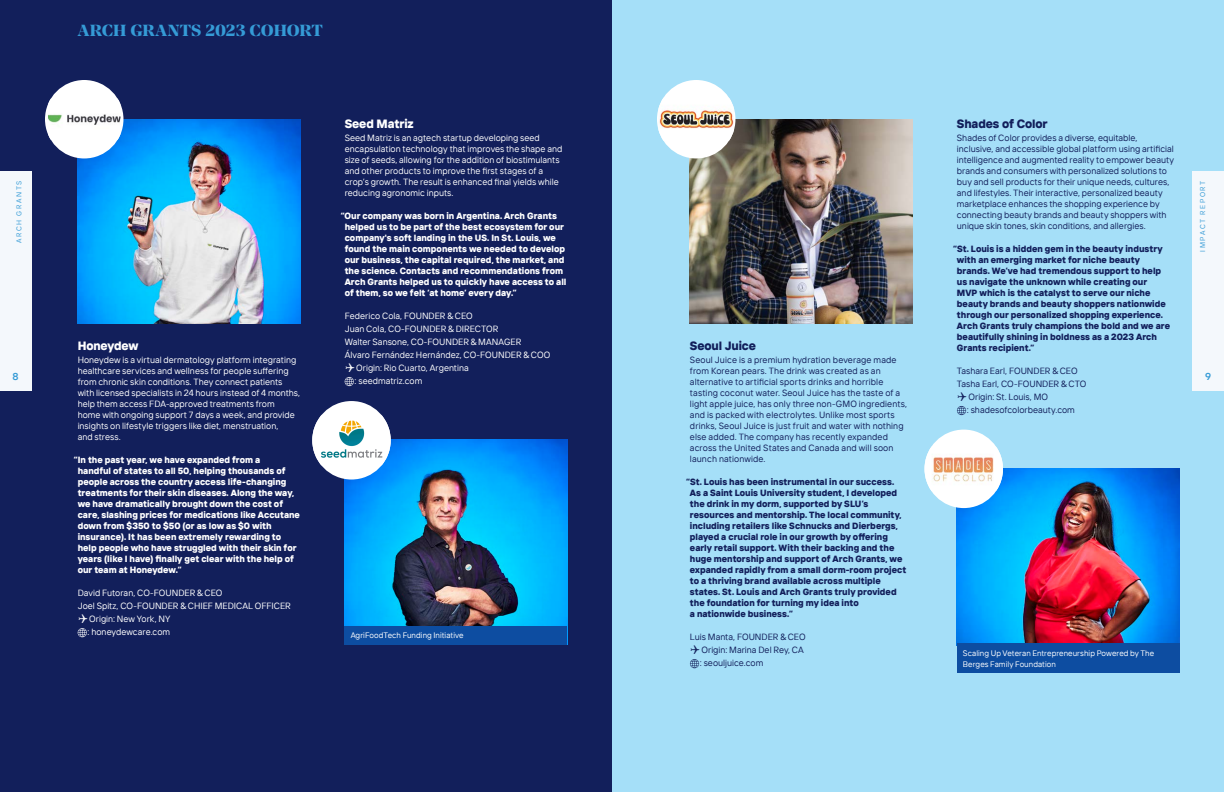
<style>
.page{position:relative;width:1224px;height:792px;background:#fff}
.page>*{position:absolute;margin:0;border:0;box-sizing:border-box;transform-origin:0 0}
.t1{font:800 16.1px "Manier";letter-spacing:-.005em;color:#359bd6}
.t2{font:800 12px "TT Interphases";letter-spacing:-.01em;color:#121f5b}
.t3{font:800 12px "TT Interphases";letter-spacing:-.01em;color:#fff}
.t4{font:600 10px "TT Interphases";color:#359bd6}
.t5{font:9px/11px "TT Interphases";letter-spacing:.005em;color:#121f5b}
.t6{font:800 9px/11px "TT Interphases";color:#121f5b}
.t7{font:9px/11px "TT Interphases";color:#fff}
.t8{font:800 9px/11px "TT Interphases";color:#fff}
.t9{font:8px/11px "TT Interphases";letter-spacing:.005em;color:#fff}
.t10{font:7px "TT Interphases";letter-spacing:.22em;color:#359bd6}
</style>
<div class="page">
<div style="left:612px;top:0;width:612px;height:792px;background:#a5dff8"></div>
<div style="left:0;top:0;width:612px;height:792px;background:#121f5b"></div>
<img style="left:690px;top:119px;width:223px;height:204px">
<img style="left:345px;top:440px;width:222px;height:186px">
<div style="left:312px;top:401px;width:79px;height:79px;background:#fff;border-radius:50%"></div>
<img style="left:312px;top:415px;width:79px;height:50px">
<img style="left:957px;top:468px;width:223px;height:176px">
<div style="left:925px;top:430px;width:78px;height:78px;background:#fff;border-radius:50%"></div>
<img style="left:925px;top:446px;width:78px;height:45px">
<div style="left:657px;top:80px;width:78px;height:78px;background:#fff;border-radius:50%"></div>
<img style="left:658px;top:98px;width:76px;height:43px">
<img style="left:78px;top:119px;width:222px;height:204px">
<div style="left:45px;top:80px;width:78px;height:78px;background:#fff;border-radius:50%"></div>
<img style="left:48px;top:99px;width:72px;height:41px">
<div style="left:345px;top:626px;width:222px;height:18px;background:#0d4da1"></div>
<div style="left:957px;top:644px;width:223px;height:29px;background:#0d4da1"></div>
<div style="left:1192px;top:171px;width:32px;height:220px;background:#f4f8fc"></div>
<div style="left:0;top:171px;width:31px;height:220px;background:#f4f8fc"></div>
<svg style="left:690px;top:659px;width:10px;height:9px"></svg>
<svg style="left:345px;top:377px;width:9px;height:9px"></svg>
<svg style="left:957px;top:406px;width:10px;height:9px"></svg>
<svg style="left:78px;top:628px;width:9px;height:9px"></svg>
<p class="t10" style="left:15px;top:243px;width:64px;rotate:-90deg">ARCH GRANTS</p>
<p class="t4" style="left:13px;top:370px;width:8px">8</p>
<p class="t1" style="left:78px;top:21px;width:247px">ARCH GRANTS 2023 COHORT</p>
<p class="t3" style="left:345px;top:116px;width:71px">Seed Matriz</p>
<p class="t7" style="left:345px;top:132px;width:219px">Seed Matriz is an agtech startup developing seed encapsulation technology that improves the shape and size of seeds, allowing for the addition of biostimulants and other products to improve the first stages of a crop’s growth. The result is enhanced final yields while reducing agronomic inputs.</p>
<p class="t8" style="left:345px;top:210px;width:223px;text-indent:-4px">“Our company was born in Argentina. Arch Grants helped us to be part of the best ecosystem for our company's soft landing in the US. In St. Louis, we found the main components we needed to develop our business, the capital required, the market, and the science. Contacts and recommendations from Arch Grants helped us to quickly have access to all of them, so we felt ‘at home’ every day.”</p>
<p class="t7" style="left:345px;top:310px;width:130px">Federico Cola, FOUNDER &amp; CEO</p>
<p class="t7" style="left:345px;top:323px;width:155px">Juan Cola, CO-FOUNDER &amp; DIRECTOR</p>
<p class="t7" style="left:345px;top:336px;width:178px">Walter Sansone, CO-FOUNDER &amp; MANAGER</p>
<p class="t7" style="left:345px;top:349px;width:207px">Álvaro Fernández Hernández, CO-FOUNDER &amp; COO</p>
<p class="t7" style="left:356px;top:362px;width:114px">Origin: Rio Cuarto, Argentina</p>
<p class="t7" style="left:355px;top:375px;width:69px">: seedmatriz.com</p>
<p class="t3" style="left:78px;top:338px;width:62px">Honeydew</p>
<p class="t7" style="left:78px;top:354px;width:224px">Honeydew is a virtual dermatology platform integrating healthcare services and wellness for people suffering from chronic skin conditions. They connect patients with licensed specialists in 24 hours instead of 4 months, help them access FDA-approved treatments from<br>home with ongoing support 7 days a week, and provide insights on lifestyle triggers like diet, menstruation,<br>and stress.</p>
<p class="t8" style="left:78px;top:454px;width:224px;text-indent:-4px">“In the past year, we have expanded from a<br>handful of states to all 50, helping thousands of people across the country access life-changing treatments for their skin diseases. Along the way, we have dramatically brought down the cost of care, slashing prices for medications like Accutane down from $350 to $50 (or as low as $0 with insurance). It has been extremely rewarding to help people who have struggled with their skin for years (like I have) finally get clear with the help of our team at Honeydew.”</p>
<p class="t7" style="left:78px;top:587px;width:146px">David Futoran, CO-FOUNDER &amp; CEO</p>
<p class="t7" style="left:78px;top:600px;width:215px">Joel Spitz, CO-FOUNDER &amp; CHIEF MEDICAL OFFICER</p>
<p class="t7" style="left:89px;top:613px;width:83px">Origin: New York, NY</p>
<p class="t7" style="left:88px;top:626px;width:84px">: honeydewcare.com</p>
<p class="t9" style="left:351px;top:630px;width:115px">AgriFoodTech Funding Initiative</p>
<p class="t2" style="left:690px;top:338px;width:68px">Seoul Juice</p>
<p class="t5" style="left:690px;top:354px;width:219px">Seoul Juice is a premium hydration beverage made from Korean pears. The drink was created as an alternative to artificial sports drinks and horrible tasting coconut water. Seoul Juice has the taste of a light apple juice, has only three non-GMO ingredients, and is packed with electrolytes. Unlike most sports drinks, Seoul Juice is just fruit and water with nothing else added. The company has recently expanded across the United States and Canada and will soon launch nationwide.</p>
<p class="t6" style="left:690px;top:476px;width:218px;text-indent:-4px">“St. Louis has been instrumental in our success.<br>As a Saint Louis University student, I developed the drink in my dorm, supported by SLU’s resources and mentorship. The local community, including retailers like Schnucks and Dierbergs, played a crucial role in our growth by offering early retail support. With their backing and the huge mentorship and support of Arch Grants, we expanded rapidly from a small dorm-room project to a thriving brand available across multiple states. St. Louis and Arch Grants truly provided the foundation for turning my idea into<br>a nationwide business.”</p>
<p class="t5" style="left:690px;top:631px;width:117px">Luis Manta, FOUNDER &amp; CEO</p>
<p class="t5" style="left:701px;top:644px;width:104px">Origin: Marina Del Rey, CA</p>
<p class="t5" style="left:700px;top:657px;width:65px">: seouljuice.com</p>
<p class="t2" style="left:957px;top:116px;width:92px">Shades of Color</p>
<p class="t5" style="left:957px;top:132px;width:219px">Shades of Color provides a diverse, equitable, inclusive, and accessible global platform using artificial intelligence and augmented reality to empower beauty brands and consumers with personalized solutions to buy and sell products for their unique needs, cultures, and lifestyles. Their interactive, personalized beauty marketplace enhances the shopping experience by connecting beauty brands and beauty shoppers with unique skin tones, skin conditions, and allergies.</p>
<p class="t6" style="left:957px;top:243px;width:215px;text-indent:-4px">“St. Louis is a hidden gem in the beauty industry with an emerging market for niche beauty brands. We’ve had tremendous support to help us navigate the unknown while creating our<br>MVP which is the catalyst to serve our niche beauty brands and beauty shoppers nationwide through our personalized shopping experience.<br>Arch Grants truly champions the bold and we are beautifully shining in boldness as a 2023 Arch Grants recipient.”</p>
<p class="t5" style="left:957px;top:365px;width:122px">Tashara Earl, FOUNDER &amp; CEO</p>
<p class="t5" style="left:957px;top:378px;width:131px">Tasha Earl, CO-FOUNDER &amp; CTO</p>
<p class="t5" style="left:968px;top:391px;width:81px">Origin: St. Louis, MO</p>
<p class="t5" style="left:967px;top:404px;width:110px">: shadesofcolorbeauty.com</p>
<p class="t10" style="left:1198px;top:252px;width:73px;rotate:-90deg">IMPACT REPORT</p>
<p class="t4" style="left:1205px;top:370px;width:7px">9</p>
<p class="t9" style="left:963px;top:647px;width:193px">Scaling Up Veteran Entrepreneurship Powered by The<br>Berges Family Foundation</p>
</div>
